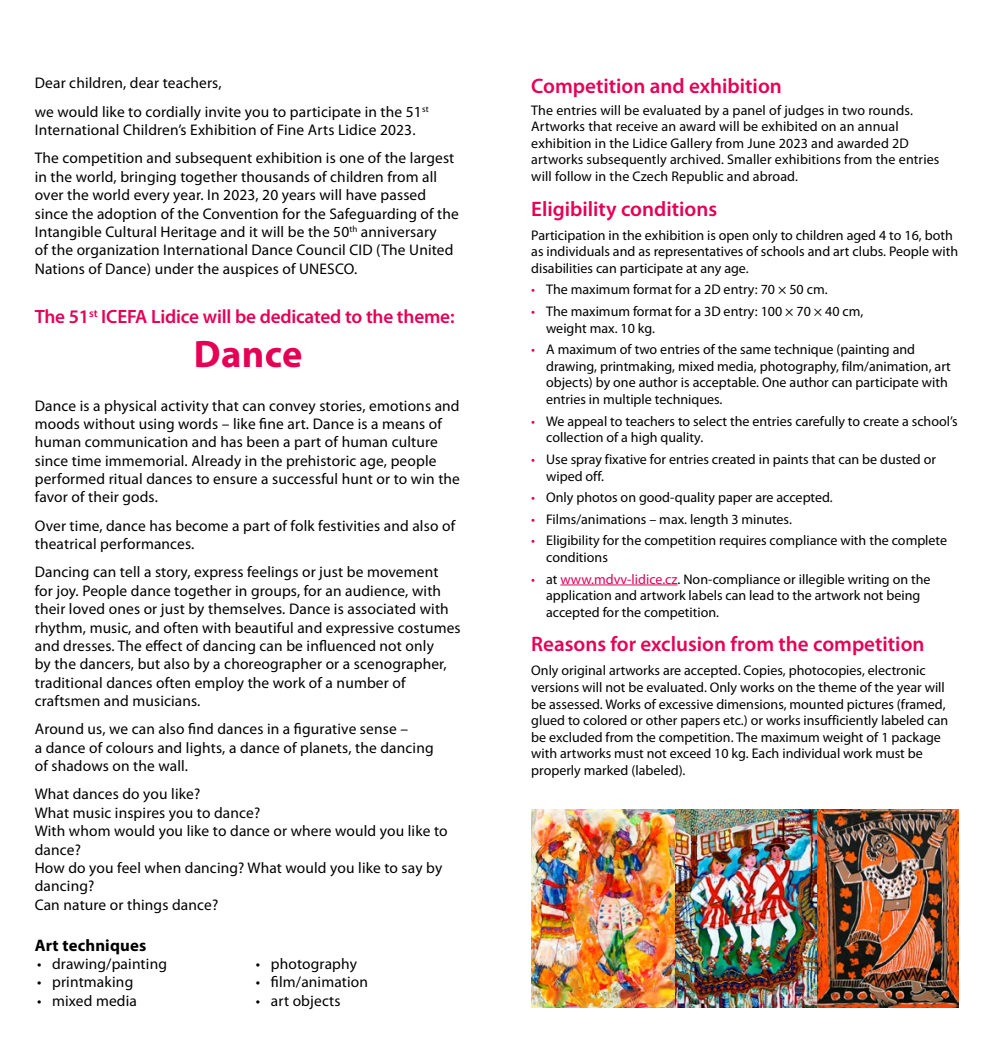
<style>
.page{position:relative;width:993px;height:1042px;background:#fff}
.page>*{position:absolute;margin:0;border:0;box-sizing:border-box;transform-origin:0 0}
.t1{font:700 38.5px "Myriad Pro";letter-spacing:.01em;color:#e50055}
.t2{font:600 21px "Myriad Pro";color:#e50055}
.t3{font:600 19.25px "Myriad Pro";letter-spacing:-.01em;color:#e50055}
.t4{font:700 16.62px "Myriad Pro";letter-spacing:.01em;color:#000}
.t5{font:15.4px/18.4px "Myriad Pro";letter-spacing:.01em;color:#000}
.t6{font:14px/16.6px "Myriad Pro";color:#000}
.s1{color:#e50055}
</style>
<div class="page">
<hr style="left:560px;top:584px;width:117px;height:1px;background:#e50055">
<img style="left:531px;top:809px;width:426px;height:198px">
<p class="t5" style="left:35px;top:74px;width:188px">Dear children, dear teachers,</p>
<p class="t5" style="left:35px;top:103px;width:395px">we would like to cordially invite you to participate in the 51<sup>st<br></sup>International Children’s Exhibition of Fine Arts Lidice 2023.</p>
<p class="t5" style="left:35px;top:149px;width:425px">The competition and subsequent exhibition is one of the largest in the world, bringing together thousands of children from all over the world every year. In 2023, 20 years will have passed since the adoption of the Convention for the Safeguarding of the Intangible Cultural Heritage and it will be the 50<sup>th</sup> anniversary<br>of the organization International Dance Council CID (The United Nations of Dance) under the auspices of UNESCO.</p>
<p class="t3" style="left:35px;top:306px;width:421px">The 51<sup>st</sup> ICEFA Lidice will be dedicated to the theme:</p>
<p class="t1" style="left:194px;top:333px;width:110px">Dance</p>
<p class="t5" style="left:35px;top:396px;width:426px">Dance is a physical activity that can convey stories, emotions and moods without using words – like fine art. Dance is a means of human communication and has been a part of human culture since time immemorial. Already in the prehistoric age, people performed ritual dances to ensure a successful hunt or to win the favor of their gods.</p>
<p class="t5" style="left:35px;top:517px;width:422px">Over time, dance has become a part of folk festivities and also of theatrical performances.</p>
<p class="t5" style="left:35px;top:563px;width:427px">Dancing can tell a story, express feelings or just be movement<br>for joy. People dance together in groups, for an audience, with their loved ones or just by themselves. Dance is associated with rhythm, music, and often with beautiful and expressive costumes and dresses. The effect of dancing can be influenced not only<br>by the dancers, but also by a choreographer or a scenographer, traditional dances often employ the work of a number of craftsmen and musicians.</p>
<p class="t5" style="left:35px;top:720px;width:400px">Around us, we can also find dances in a figurative sense –<br>a dance of colours and lights, a dance of planets, the dancing of shadows on the wall.</p>
<p class="t5" style="left:35px;top:785px;width:414px">What dances do you like?<br>What music inspires you to dance?<br>With whom would you like to dance or where would you like to dance?<br>How do you feel when dancing? What would you like to say by dancing?<br>Can nature or things dance?</p>
<p class="t4" style="left:35px;top:935px;width:113px">Art techniques</p>
<p class="t5" style="left:37px;top:955px;width:131px">• drawing/painting</p>
<p class="t5" style="left:37px;top:973px;width:97px">• printmaking</p>
<p class="t5" style="left:37px;top:991px;width:101px">• mixed media</p>
<p class="t5" style="left:256px;top:955px;width:102px">• photography</p>
<p class="t5" style="left:256px;top:973px;width:114px">• film/animation</p>
<p class="t5" style="left:256px;top:991px;width:86px">• art objects</p>
<p class="t2" style="left:531px;top:74px;width:252px">Competition and exhibition</p>
<p class="t6" style="left:531px;top:102px;width:409px">The entries will be evaluated by a panel of judges in two rounds.<br>Artworks that receive an award will be exhibited on an annual exhibition in the Lidice Gallery from June 2023 and awarded 2D artworks subsequently archived. Smaller exhibitions from the entries will follow in the Czech Republic and abroad.</p>
<p class="t2" style="left:531px;top:197px;width:187px">Eligibility conditions</p>
<p class="t6" style="left:531px;top:227px;width:428px">Participation in the exhibition is open only to children aged 4 to 16, both as individuals and as representatives of schools and art clubs. People with disabilities can participate at any age.</p>
<p class="t6" style="left:531px;top:282px;width:298px"><span class="s1">•</span> The maximum format for a 2D entry: 70 × 50 cm.</p>
<p class="t6" style="left:546px;top:303px;width:319px;text-indent:-15px"><span class="s1">•</span> The maximum format for a 3D entry: 100 × 70 × 40 cm, weight max. 10 kg.</p>
<p class="t6" style="left:546px;top:341px;width:406px;text-indent:-15px"><span class="s1">•</span> A maximum of two entries of the same technique (painting and drawing, printmaking, mixed media, photography, film/animation, art objects) by one author is acceptable. One author can participate with entries in multiple techniques.</p>
<p class="t6" style="left:546px;top:413px;width:413px;text-indent:-15px"><span class="s1">•</span> We appeal to teachers to select the entries carefully to create a school’s collection of a high quality.</p>
<p class="t6" style="left:546px;top:451px;width:391px;text-indent:-15px"><span class="s1">•</span> Use spray fixative for entries created in paints that can be dusted or wiped off.</p>
<p class="t6" style="left:531px;top:489px;width:303px"><span class="s1">•</span> Only photos on good-quality paper are accepted.</p>
<p class="t6" style="left:531px;top:511px;width:262px"><span class="s1">•</span> Films/animations – max. length 3 minutes.</p>
<p class="t6" style="left:546px;top:532px;width:402px;text-indent:-15px"><span class="s1">•</span> Eligibility for the competition requires compliance with the complete conditions</p>
<p class="t6" style="left:546px;top:571px;width:386px;text-indent:-15px"><span class="s1">•</span> at <span class="s1">www.mdvv-lidice.cz</span>. Non-compliance or illegible writing on the application and artwork labels can lead to the artwork not being accepted for the competition.</p>
<p class="t2" style="left:531px;top:632px;width:394px">Reasons for exclusion from the competition</p>
<p class="t6" style="left:531px;top:662px;width:418px">Only original artworks are accepted. Copies, photocopies, electronic versions will not be evaluated. Only works on the theme of the year will be assessed. Works of excessive dimensions, mounted pictures (framed, glued to colored or other papers etc.) or works insufficiently labeled can be excluded from the competition. The maximum weight of 1 package with artworks must not exceed 10 kg. Each individual work must be properly marked (labeled).</p>
</div>
